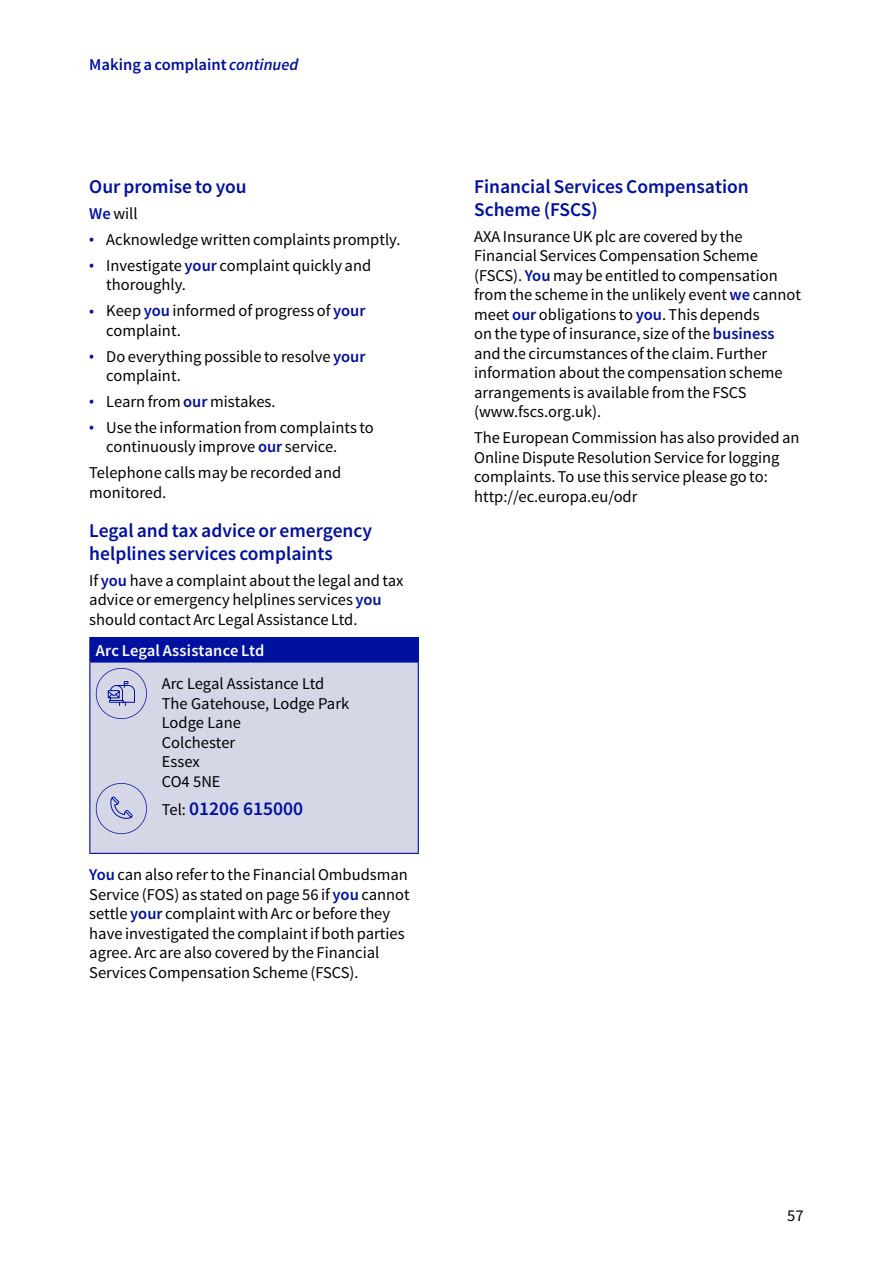
<style>
.page{position:relative;width:893px;height:1263px;background:#fff}
.page>*{position:absolute;margin:0;border:0;box-sizing:border-box;transform-origin:0 0}
.t1{font:600 19.5px/22.5px "Source Sans Pro";color:#00109f}
.t2{font:16.5px/19.5px "Source Sans Pro";color:#000}
.t3{font:600 16.5px "Source Sans Pro";color:#00109f}
.t4{font:600 16.5px "Source Sans Pro";letter-spacing:.01em;color:#fff}
.s1{font-style:italic}
.s2{font-weight:600;color:#00109f}
.s3{color:#00109f}
.s4{font-weight:400;font-size:16.5px;color:#000}
</style>
<div class="page">
<div style="left:90px;top:638px;width:328px;height:24px;background:#00109f"></div>
<div style="left:90px;top:662px;width:328px;height:191px;background:#d5d6e6"></div>
<svg style="left:89px;top:638px;width:1px;height:23px"></svg>
<hr style="left:89px;top:637px;width:330px;height:1px;background:#00109f">
<svg style="left:418px;top:638px;width:1px;height:23px"></svg>
<hr style="left:89px;top:662px;width:1px;height:191px;background:#00109f">
<hr style="left:89px;top:661px;width:330px;height:1px;background:#00109f">
<hr style="left:418px;top:662px;width:1px;height:191px;background:#00109f">
<hr style="left:89px;top:853px;width:330px;height:1px;background:#00109f">
<svg style="left:96px;top:668px;width:51px;height:51px"></svg>
<svg style="left:96px;top:783px;width:51px;height:51px"></svg>
<p class="t3" style="left:89px;top:54px;width:211px">Making a complaint <span class="s1">continued</span></p>
<p class="t1" style="left:89px;top:176px;width:159px">Our promise to you</p>
<p class="t2" style="left:89px;top:204px;width:50px"><span class="s2">We</span> will</p>
<p class="t2" style="left:89px;top:230px;width:313px"><span class="s3">•</span> Acknowledge written complaints promptly.</p>
<p class="t2" style="left:106px;top:256px;width:266px;text-indent:-17px"><span class="s3">•</span> Investigate <span class="s2">your</span> complaint quickly and thoroughly.</p>
<p class="t2" style="left:106px;top:301px;width:261px;text-indent:-17px"><span class="s3">•</span> Keep <span class="s2">you</span> informed of progress of <span class="s2">your </span>complaint.</p>
<p class="t2" style="left:106px;top:347px;width:261px;text-indent:-17px"><span class="s3">•</span> Do everything possible to resolve <span class="s2">your </span>complaint.</p>
<p class="t2" style="left:89px;top:392px;width:188px"><span class="s3">•</span> Learn from <span class="s2">our</span> mistakes.</p>
<p class="t2" style="left:106px;top:418px;width:269px;text-indent:-17px"><span class="s3">•</span> Use the information from complaints to continuously improve <span class="s2">our</span> service.</p>
<p class="t2" style="left:89px;top:463px;width:253px">Telephone calls may be recorded and monitored.</p>
<p class="t1" style="left:89px;top:520px;width:284px">Legal and tax advice or emergency helplines services complaints</p>
<p class="t2" style="left:89px;top:571px;width:316px">If <span class="s2">you</span> have a complaint about the legal and tax advice or emergency helplines services <span class="s2">you </span>should contact Arc Legal Assistance Ltd.</p>
<p class="t4" style="left:96px;top:640px;width:170px">Arc Legal Assistance Ltd</p>
<p class="t2" style="left:162px;top:674px;width:189px">Arc Legal Assistance Ltd<br>The Gatehouse, Lodge Park<br>Lodge Lane<br>Colchester<br>Essex<br>CO4 5NE</p>
<p class="t1" style="left:162px;top:797px;width:143px"><span class="s4">Tel:</span> 01206 615000</p>
<p class="t2" style="left:89px;top:865px;width:322px"><span class="s2">You</span> can also refer to the Financial Ombudsman Service (FOS) as stated on page 56 if <span class="s2">you</span> cannot settle <span class="s2">your</span> complaint with Arc or before they have investigated the complaint if both parties agree. Arc are also covered by the Financial Services Compensation Scheme (FSCS).</p>
<p class="t1" style="left:474px;top:176px;width:276px">Financial Services Compensation<br>Scheme (FSCS)</p>
<p class="t2" style="left:474px;top:227px;width:328px">AXA Insurance UK plc are covered by the Financial Services Compensation Scheme (FSCS). <span class="s2">You</span> may be entitled to compensation from the scheme in the unlikely event <span class="s2">we</span> cannot meet <span class="s2">our</span> obligations to <span class="s2">you</span>. This depends<br>on the type of insurance, size of the <span class="s2">business </span>and the circumstances of the claim. Further information about the compensation scheme arrangements is available from the FSCS (www.fscs.org.uk).</p>
<p class="t2" style="left:474px;top:428px;width:327px">The European Commission has also provided an Online Dispute Resolution Service for logging complaints. To use this service please go to: http://ec.europa.eu/odr</p>
<p class="t2" style="left:787px;top:1206px;width:18px">57</p>
</div>
